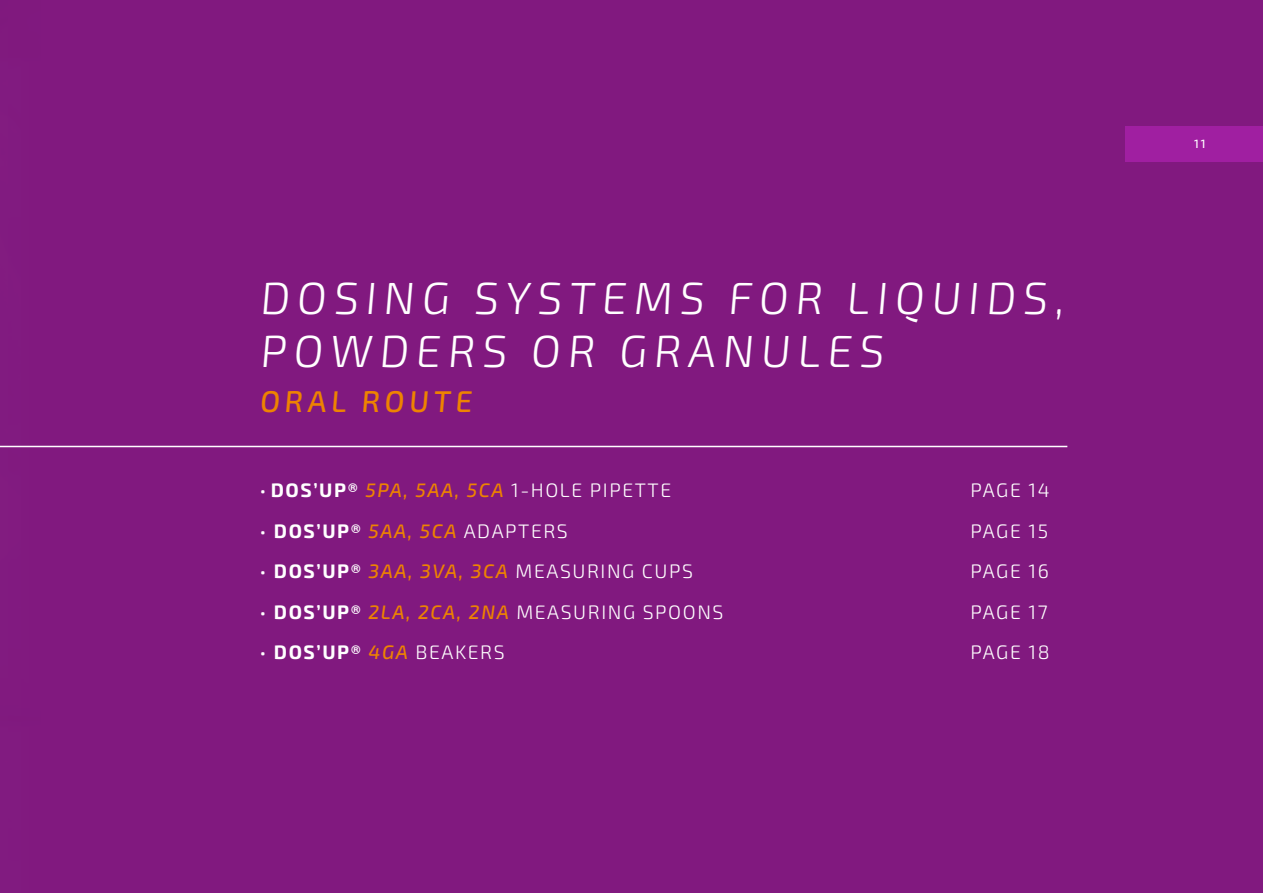
<style>
.page{position:relative;width:1263px;height:893px;background:#81197f}
.page>*{position:absolute;margin:0;border:0;box-sizing:border-box;transform-origin:0 0}
.t1{font:300 45px/52.5px "Exo 2";color:#fff}
.t2{font:500 30px "Exo 2";color:#ee8301}
.t3{font:300 19.5px "Exo 2";letter-spacing:.08em;color:#fff}
.t4{font:500 12px "Exo 2";color:#fff}
.s1{font-weight:700}
.s2{font-weight:500;font-style:italic;color:#ee8301}
</style>
<div class="page">
<div style="left:1125px;top:126px;width:138px;height:36px;background:#a01fa1"></div>
<hr style="left:0;top:446px;width:1067px;height:1px;background:#fff">
<h1 class="t1" style="left:259px;top:273px;width:810px">DOSING SYSTEMS FOR LIQUIDS,<br>POWDERS OR GRANULES</h1>
<h2 class="t2" style="left:259px;top:384px;width:217px">ORAL ROUTE</h2>
<p class="t3" style="left:259px;top:479px;width:413px">• <span class="s1">DOS’UP®</span> <span class="s2">5PA, 5AA, 5CA</span> 1-HOLE PIPETTE</p>
<p class="t3" style="left:970px;top:479px;width:81px">PAGE 14</p>
<p class="t3" style="left:259px;top:520px;width:310px">• <span class="s1">DOS’UP®</span> <span class="s2">5AA, 5CA</span> ADAPTERS</p>
<p class="t3" style="left:970px;top:520px;width:79px">PAGE 15</p>
<p class="t3" style="left:259px;top:560px;width:435px">• <span class="s1">DOS’UP®</span> <span class="s2">3AA, 3VA, 3CA</span> MEASURING CUPS</p>
<p class="t3" style="left:970px;top:560px;width:80px">PAGE 16</p>
<p class="t3" style="left:259px;top:601px;width:465px">• <span class="s1">DOS’UP®</span> <span class="s2">2LA, 2CA, 2NA</span> MEASURING SPOONS</p>
<p class="t3" style="left:970px;top:601px;width:79px">PAGE 17</p>
<p class="t3" style="left:259px;top:641px;width:247px">• <span class="s1">DOS’UP®</span> <span class="s2">4GA</span> BEAKERS</p>
<p class="t3" style="left:970px;top:641px;width:81px">PAGE 18</p>
<p class="t4" style="left:1194px;top:136px;width:13px">11</p>
</div>
